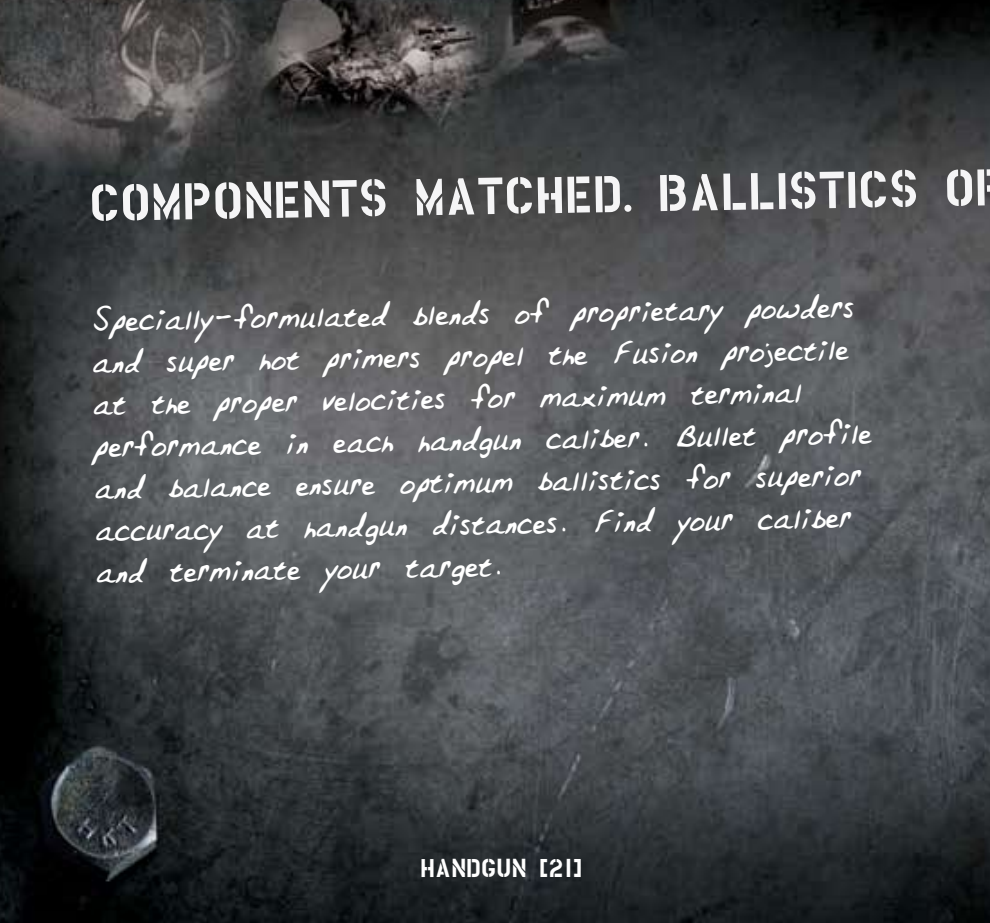
<style>
.page{position:relative;width:990px;height:923px;background:#fff}
.page>*{position:absolute;margin:0;border:0;box-sizing:border-box;transform-origin:0 0}
.t1{font:50px "House Broken Clean";color:#f5f5f6}
.t2{font:35px/42px "Topper";color:#fff}
.t3{font:25px "House Broken Clean";color:#fff}
</style>
<div class="page">
<img style="left:0;top:0;width:990px;height:922px">
<h1 class="t1" style="left:89px;top:184px;width:917px;rotate:-1deg">Components matched. Ballistics op</h1>
<p class="t2" style="left:91px;top:300px;width:780px;rotate:-1deg">Specially-formulated blends of proprietary powders and super hot primers propel the Fusion projectile at the proper velocities for maximum terminal performance in each handgun caliber. Bullet profile and balance ensure optimum ballistics for superior accuracy at handgun distances. Find your caliber and terminate your target.</p>
<p class="t3" style="left:420px;top:858px;width:164px">HANDGUN [21]</p>
</div>
